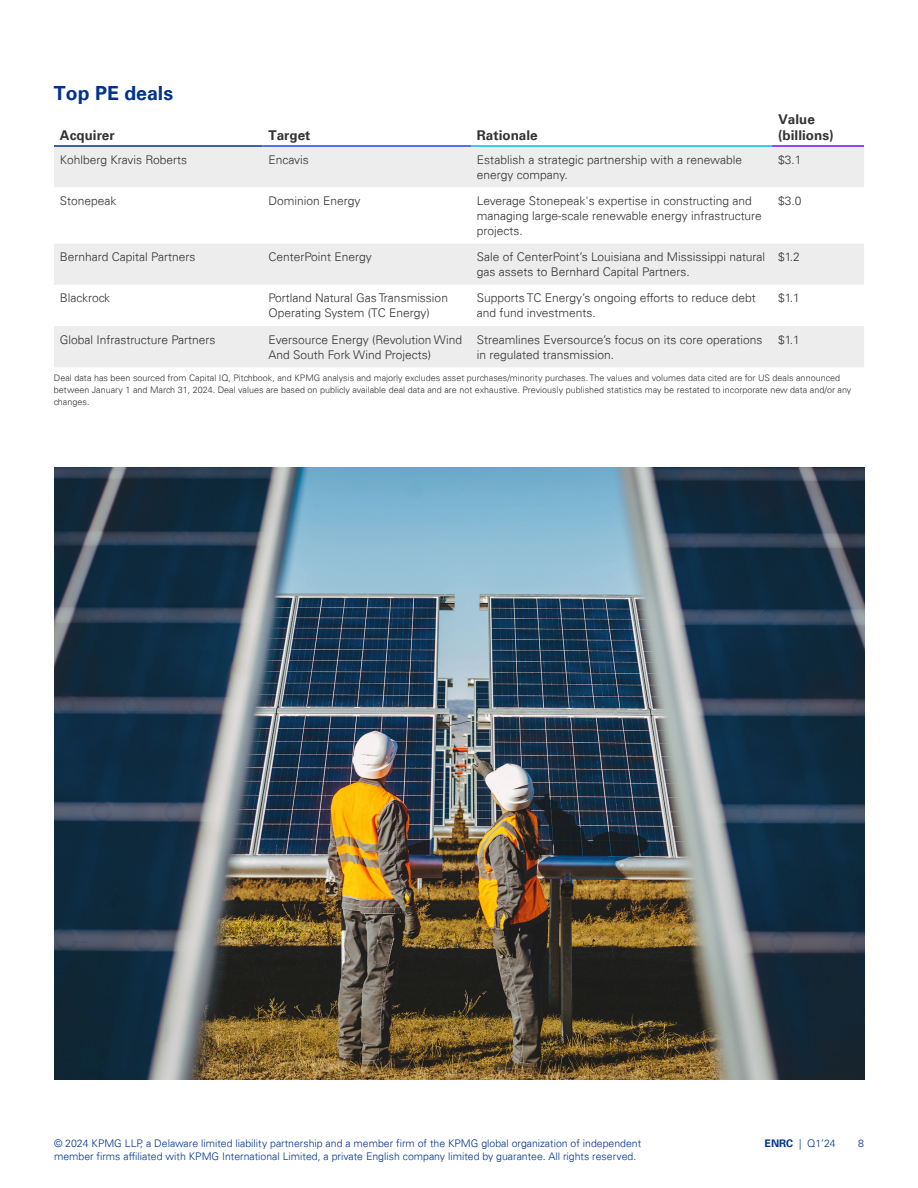
<style>
.page{position:relative;width:918px;height:1188px;background:#fff}
.page>*{position:absolute;margin:0;border:0;box-sizing:border-box;transform-origin:0 0}
.t1{font:700 19.5px "Univers";color:#00338d}
.t2{font:700 13.5px/16.5px "Univers";color:#333}
.t3{font:300 12px/15px "Univers 45";color:#333}
.t4{font:300 10.5px "Univers 45";color:#00338d}
.t5{font:300 9px/12px "Univers 45";color:#333}
.s1{font-family:"Univers";font-weight:700}
</style>
<div class="page">
<svg style="left:54px;top:147px;width:810px;height:220px;fill:#ededed"></svg>
<hr style="left:54px;top:145px;width:208px;height:2px;background:#00338d">
<hr style="left:471px;top:145px;width:301px;height:2px;background:#00b8f5">
<hr style="left:262px;top:145px;width:209px;height:2px;background:#1e49e2">
<hr style="left:772px;top:145px;width:92px;height:2px;background:#7213ea">
<img style="left:54px;top:468px;width:810px;height:612px">
<h1 class="t1" style="left:54px;top:82px;width:121px">Top PE deals</h1>
<p class="t2" style="left:60px;top:128px;width:56px">Acquirer</p>
<p class="t2" style="left:268px;top:128px;width:44px">Target</p>
<p class="t2" style="left:477px;top:128px;width:62px">Rationale</p>
<p class="t2" style="left:778px;top:111px;width:57px">Value (billions)</p>
<p class="t3" style="left:60px;top:152px;width:129px">Kohlberg Kravis Roberts</p>
<p class="t3" style="left:268px;top:152px;width:42px">Encavis</p>
<p class="t3" style="left:477px;top:152px;width:267px">Establish a strategic partnership with a renewable energy company.</p>
<p class="t3" style="left:778px;top:152px;width:25px">$3.1</p>
<p class="t3" style="left:60px;top:193px;width:58px">Stonepeak</p>
<p class="t3" style="left:268px;top:193px;width:94px">Dominion Energy</p>
<p class="t3" style="left:477px;top:193px;width:286px">Leverage Stonepeak's expertise in constructing and managing large-scale renewable energy infrastructure projects.</p>
<p class="t3" style="left:778px;top:193px;width:25px">$3.0</p>
<p class="t3" style="left:60px;top:249px;width:137px">Bernhard Capital Partners</p>
<p class="t3" style="left:268px;top:249px;width:105px">CenterPoint Energy</p>
<p class="t3" style="left:477px;top:249px;width:290px">Sale of CenterPoint’s Louisiana and Mississippi natural gas assets to Bernhard Capital Partners.</p>
<p class="t3" style="left:778px;top:249px;width:23px">$1.2</p>
<p class="t3" style="left:60px;top:291px;width:52px">Blackrock</p>
<p class="t3" style="left:268px;top:291px;width:181px">Portland Natural Gas Transmission<br>Operating System (TC Energy)</p>
<p class="t3" style="left:477px;top:291px;width:280px">Supports TC Energy’s ongoing efforts to reduce debt and fund investments.</p>
<p class="t3" style="left:778px;top:291px;width:23px">$1.1</p>
<p class="t3" style="left:60px;top:332px;width:157px">Global Infrastructure Partners</p>
<p class="t3" style="left:268px;top:332px;width:195px">Eversource Energy (Revolution Wind<br>And South Fork Wind Projects)</p>
<p class="t3" style="left:477px;top:332px;width:287px">Streamlines Eversource’s focus on its core operations in regulated transmission.</p>
<p class="t3" style="left:778px;top:332px;width:23px">$1.1</p>
<p class="t5" style="left:54px;top:372px;width:799px">Deal data has been sourced from Capital IQ, Pitchbook, and KPMG analysis and majorly excludes asset purchases/minority purchases. The values and volumes data cited are for US deals announced between January 1 and March 31, 2024. Deal values are based on publicly available deal data and are not exhaustive. Previously published statistics may be restated to incorporate new data and/or any changes.</p>
<p class="t4" style="left:765px;top:1137px;width:73px"><span class="s1">ENRC</span> | Q1’24</p>
<p class="t4" style="left:54px;top:1137px;width:589px">© 2024 KPMG LLP, a Delaware limited liability partnership and a member firm of the KPMG global organization of independent</p>
<p class="t4" style="left:858px;top:1137px;width:7px">8</p>
<p class="t4" style="left:54px;top:1150px;width:584px">member firms affiliated with KPMG International Limited, a private English company limited by guarantee. All rights reserved.</p>
</div>
